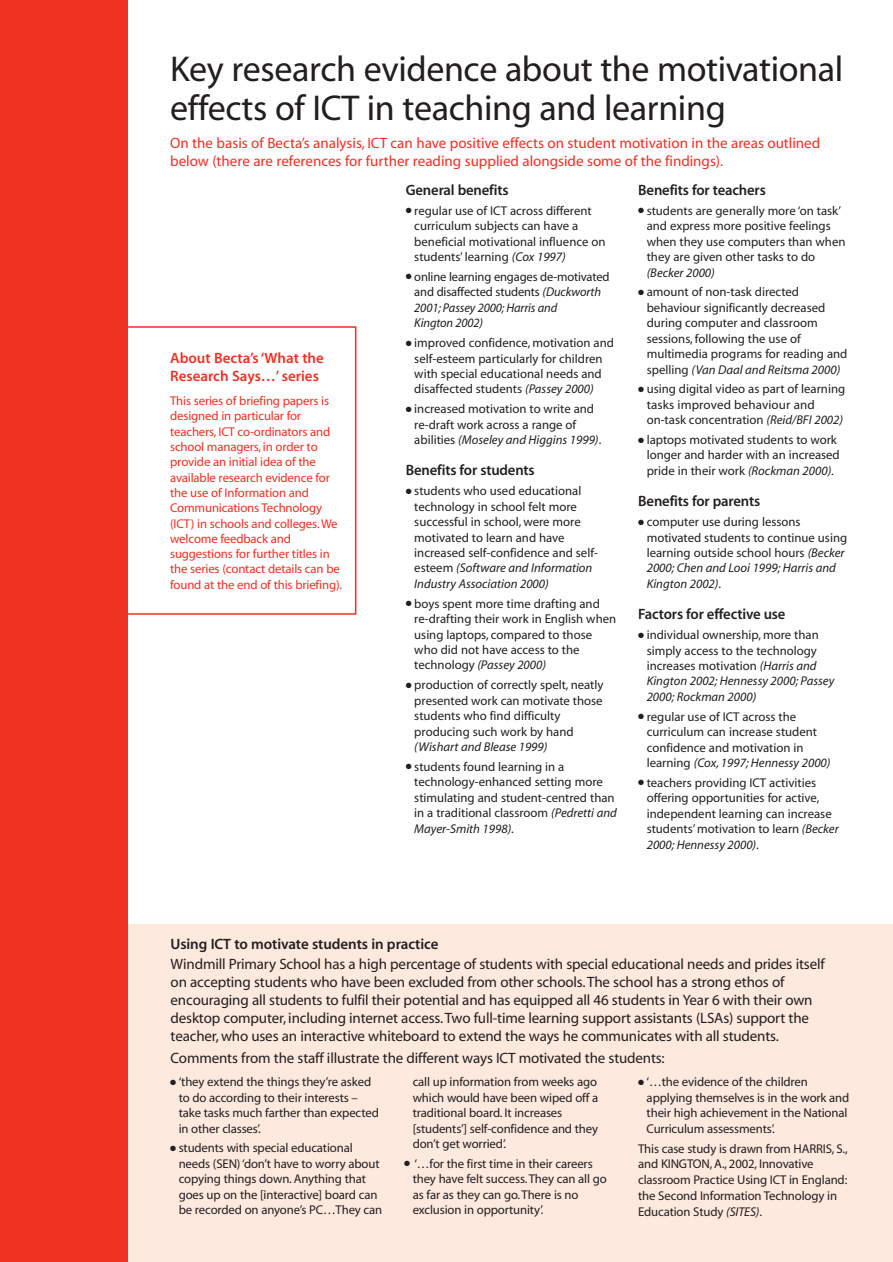
<style>
.page{position:relative;width:893px;height:1262px;background:#fff}
.page>*{position:absolute;margin:0;border:0;box-sizing:border-box;transform-origin:0 0}
.t1{font:36px/39px "Myriad MM 406 600";letter-spacing:-.01em;color:#231f20}
.t2{font:15px/18px "Myriad MM 406 600";letter-spacing:-.01em;color:#231f20}
.t3{font:15px/18px "Myriad MM 406 600";color:#ef3122}
.t4{font:15px "Myriad MM 565 600";letter-spacing:-.01em;color:#231f20}
.t5{font:15px/18px "Myriad MM 565 600";color:#ef3122}
.t6{font:12.75px/15.5px "Myriad MM 406 600";color:#231f20}
.t7{font:12.75px/15.5px "Myriad MM It 406 600";color:#231f20}
.t8{font:12.75px/15.3px "Myriad MM 406 600";letter-spacing:-.01em;color:#ef3122}
.s1{font-family:"Myriad MM It 406 600"}
.s2{font-family:"Myriad MM 406 600"}
</style>
<div class="page">
<div style="left:121px;top:924px;width:771px;height:337px;background:#fde9de"></div>
<div style="left:73px;top:326px;width:283px;height:289px;border:2px solid #ef3122"></div>
<div style="left:0;top:0;width:128px;height:1261px;background:#ef3122"></div>
<h1 class="t1" style="left:170px;top:50px;width:674px">Key research evidence about the motivational effects of ICT in teaching and learning</h1>
<p class="t3" style="left:170px;top:134px;width:651px">On the basis of Becta’s analysis, ICT can have positive effects on student motivation in the areas outlined below (there are references for further reading supplied alongside some of the findings).</p>
<p class="t5" style="left:170px;top:350px;width:155px">About Becta’s ‘What the<br>Research Says…’ series</p>
<p class="t8" style="left:170px;top:394px;width:173px">This series of briefing papers is designed in particular for teachers, ICT co-ordinators and school managers, in order to provide an initial idea of the available research evidence for the use of Information and<br>Communications Technology (ICT) in schools and colleges.We welcome feedback and suggestions for further titles in the series (contact details can be found at the end of this briefing).</p>
<p class="t4" style="left:406px;top:183px;width:104px">General benefits</p>
<p class="t6" style="left:414px;top:203px;width:193px;text-indent:-9px">● regular use of ICT across different curriculum subjects can have a beneficial motivational influence on students’ learning <span class="s1">(Cox 1997)</span></p>
<p class="t6" style="left:406px;top:269px;width:205px;text-align:center">● online learning engages de-motivated and disaffected students <span class="s1">(Duckworth</span></p>
<p class="t7" style="left:414px;top:302px;width:144px">2001; Passey 2000; Harris and<br>Kington 2002)</p>
<p class="t6" style="left:414px;top:335px;width:201px;text-indent:-9px">● improved confidence, motivation and self-esteem particularly for children with special educational needs and disaffected students <span class="s1">(Passey 2000)</span></p>
<p class="t6" style="left:414px;top:401px;width:181px;text-indent:-9px">● increased motivation to write and re-draft work across a range of</p>
<p class="t7" style="left:414px;top:434px;width:188px"><span class="s2">abilities</span> (Moseley and Higgins 1999)<span class="s2">.</span></p>
<p class="t4" style="left:406px;top:464px;width:130px">Benefits for students</p>
<p class="t6" style="left:414px;top:483px;width:185px;text-indent:-9px">● students who used educational technology in school felt more successful in school, were more motivated to learn and have increased self-confidence and self-</p>
<p class="t7" style="left:414px;top:562px;width:180px"><span class="s2">esteem</span> (Software and Information<br>Industry Association 2000)</p>
<p class="t6" style="left:414px;top:596px;width:203px;text-indent:-9px">● boys spent more time drafting and re-drafting their work in English when using laptops, compared to those who did not have access to the</p>
<p class="t7" style="left:414px;top:659px;width:133px"><span class="s2">technology</span> (Passey 2000)</p>
<p class="t6" style="left:414px;top:677px;width:191px;text-indent:-9px">● production of correctly spelt, neatly presented work can motivate those students who find difficulty producing such work by hand</p>
<p class="t7" style="left:414px;top:740px;width:135px">(Wishart and Blease 1999)</p>
<p class="t6" style="left:414px;top:759px;width:204px;text-indent:-9px">● students found learning in a technology-enhanced setting more stimulating and student-centred than in a traditional classroom <span class="s1">(Pedretti and</span></p>
<p class="t7" style="left:414px;top:822px;width:101px">Mayer-Smith 1998)<span class="s2">.</span></p>
<p class="t4" style="left:638px;top:183px;width:129px">Benefits for teachers</p>
<p class="t6" style="left:646px;top:203px;width:200px;text-indent:-9px">● students are generally more ‘on task’ and express more positive feelings when they use computers than when they are given other tasks to do</p>
<p class="t7" style="left:646px;top:266px;width:70px">(Becker 2000)</p>
<p class="t6" style="left:646px;top:285px;width:202px;text-indent:-9px">● amount of non-task directed behaviour significantly decreased during computer and classroom sessions, following the use of multimedia programs for reading and</p>
<p class="t7" style="left:646px;top:363px;width:195px"><span class="s2">spelling</span> (Van Daal and Reitsma 2000)</p>
<p class="t6" style="left:646px;top:382px;width:200px;text-indent:-9px">● using digital video as part of learning tasks improved behaviour and on-task concentration <span class="s1">(Reid/BFI 2002)</span></p>
<p class="t6" style="left:646px;top:432px;width:195px;text-indent:-9px">● laptops motivated students to work longer and harder with an increased pride in their work <span class="s1">(Rockman 2000)</span>.</p>
<p class="t4" style="left:638px;top:494px;width:124px">Benefits for parents</p>
<p class="t6" style="left:646px;top:514px;width:202px;text-indent:-9px">● computer use during lessons motivated students to continue using learning outside school hours <span class="s1">(Becker</span></p>
<p class="t7" style="left:646px;top:562px;width:191px">2000; Chen and Looi 1999; Harris and<br>Kington 2002)<span class="s2">.</span></p>
<p class="t4" style="left:638px;top:607px;width:149px">Factors for effective use</p>
<p class="t6" style="left:638px;top:627px;width:182px;text-align:center">● individual ownership, more than simply access to the technology increases motivation <span class="s1">(Harris and</span></p>
<p class="t7" style="left:646px;top:675px;width:189px">Kington 2002; Hennessy 2000; Passey<br>2000; Rockman 2000)</p>
<p class="t6" style="left:646px;top:709px;width:172px;text-indent:-9px">● regular use of ICT across the curriculum can increase student confidence and motivation in</p>
<p class="t7" style="left:646px;top:756px;width:185px"><span class="s2">learning</span> (Cox, 1997; Hennessy 2000)</p>
<p class="t6" style="left:646px;top:775px;width:193px;text-indent:-9px">● teachers providing ICT activities offering opportunities for active, independent learning can increase students’ motivation to learn <span class="s1">(Becker</span></p>
<p class="t7" style="left:646px;top:838px;width:114px">2000; Hennessy 2000)<span class="s2">.</span></p>
<p class="t4" style="left:171px;top:937px;width:269px">Using ICT to motivate students in practice</p>
<p class="t2" style="left:171px;top:955px;width:655px">Windmill Primary School has a high percentage of students with special educational needs and prides itself on accepting students who have been excluded from other schools.The school has a strong ethos of encouraging all students to fulfil their potential and has equipped all 46 students in Year 6 with their own desktop computer, including internet access.Two full-time learning support assistants (LSAs) support the teacher, who uses an interactive whiteboard to extend the ways he communicates with all students.</p>
<p class="t2" style="left:171px;top:1050px;width:495px">Comments from the staff illustrate the different ways ICT motivated the students:</p>
<p class="t6" style="left:179px;top:1074px;width:202px;text-indent:-9px">● ‘they extend the things they’re asked to do according to their interests – take tasks much farther than expected in other classes’.</p>
<p class="t6" style="left:179px;top:1140px;width:205px;text-indent:-9px">● students with special educational needs (SEN) ‘don’t have to worry about copying things down. Anything that goes up on the [interactive] board can be recorded on anyone’s PC…They can</p>
<p class="t6" style="left:412px;top:1074px;width:187px">call up information from weeks ago which would have been wiped off a traditional board. It increases [students’] self-confidence and they don’t get worried’.</p>
<p class="t6" style="left:412px;top:1156px;width:195px;text-indent:-9px">● ‘…for the first time in their careers they have felt success.They can all go as far as they can go.There is no exclusion in opportunity’.</p>
<p class="t6" style="left:646px;top:1074px;width:204px;text-indent:-9px">● ‘…the evidence of the children applying themselves is in the work and their high achievement in the National Curriculum assessments’.</p>
<p class="t6" style="left:638px;top:1141px;width:211px">This case study is drawn from HARRIS, S., and KINGTON, A., 2002, Innovative classroom Practice Using ICT in England: the Second Information Technology in Education Study <span class="s1">(SITES)</span>.</p>
</div>
